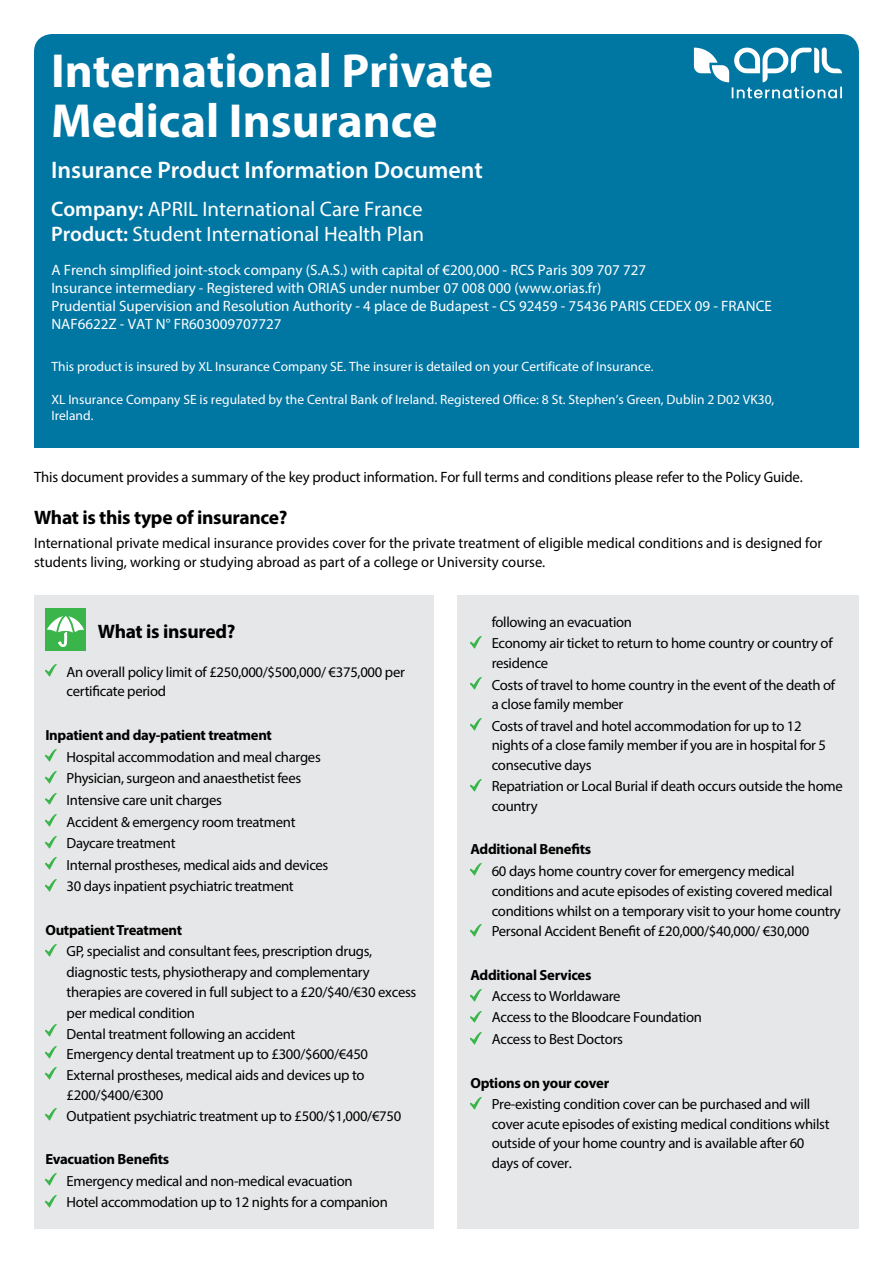
<style>
.page{position:relative;width:893px;height:1263px;background:#fff}
.page>*{position:absolute;margin:0;border:0;box-sizing:border-box;transform-origin:0 0}
.t1{font:700 48px/49.5px "Myriad Pro";color:#fff}
.t2{font:600 24px "Myriad Pro";color:#fff}
.t3{font:21px/25.2px "Myriad Pro";color:#fff}
.t4{font:700 19.5px "Myriad Pro";letter-spacing:-.015em;color:#000}
.t5{font:15px/19.5px "Myriad Pro";color:#000}
.t6{font:15px/18px "Myriad Pro";color:#fff}
.t7{font:14.7px/21.6px "Myriad Pro";letter-spacing:-.02em;color:#000}
.t8{font:700 14.7px "Myriad Pro";letter-spacing:-.02em;color:#000}
.t9{font:13.5px/16.4px "Myriad Pro";color:#fff}
.s1{font-weight:600}
</style>
<div class="page">
<div style="left:34px;top:305px;width:825px;height:143px;background:#0076a3"></div>
<div style="left:34px;top:34px;width:825px;height:335px;background:#0076a3;border-radius:18px"></div>
<div style="left:34px;top:596px;width:400px;height:633px;background:#e6e7e8"></div>
<svg style="left:45px;top:665px;width:11px;height:12px"></svg>
<svg style="left:45px;top:750px;width:11px;height:12px"></svg>
<svg style="left:45px;top:771px;width:11px;height:12px"></svg>
<svg style="left:45px;top:793px;width:11px;height:12px"></svg>
<svg style="left:45px;top:815px;width:11px;height:11px"></svg>
<svg style="left:45px;top:836px;width:11px;height:12px"></svg>
<svg style="left:45px;top:858px;width:11px;height:12px"></svg>
<svg style="left:45px;top:879px;width:11px;height:12px"></svg>
<svg style="left:45px;top:944px;width:11px;height:12px"></svg>
<svg style="left:45px;top:1024px;width:11px;height:12px"></svg>
<svg style="left:45px;top:1046px;width:11px;height:12px"></svg>
<svg style="left:45px;top:1068px;width:11px;height:12px"></svg>
<svg style="left:45px;top:1109px;width:11px;height:12px"></svg>
<svg style="left:45px;top:1174px;width:11px;height:12px"></svg>
<svg style="left:45px;top:1195px;width:11px;height:12px"></svg>
<div style="left:45px;top:608px;width:41px;height:43px;background:#39b54a"></div>
<svg style="left:47px;top:612px;width:37px;height:35px"></svg>
<div style="left:457px;top:596px;width:402px;height:633px;background:#e6e7e8"></div>
<svg style="left:470px;top:637px;width:11px;height:11px"></svg>
<svg style="left:470px;top:678px;width:11px;height:12px"></svg>
<svg style="left:470px;top:719px;width:11px;height:12px"></svg>
<svg style="left:470px;top:779px;width:11px;height:12px"></svg>
<svg style="left:470px;top:864px;width:11px;height:12px"></svg>
<svg style="left:470px;top:924px;width:11px;height:12px"></svg>
<svg style="left:470px;top:989px;width:11px;height:12px"></svg>
<svg style="left:470px;top:1011px;width:11px;height:12px"></svg>
<svg style="left:470px;top:1033px;width:11px;height:11px"></svg>
<svg style="left:470px;top:1097px;width:11px;height:12px"></svg>
<img style="left:693px;top:34px;width:166px;height:65px">
<h1 class="t1" style="left:51px;top:45px;width:444px">International Private<br>Medical Insurance</h1>
<h2 class="t2" style="left:51px;top:155px;width:433px">Insurance Product Information Document</h2>
<h3 class="t3" style="left:51px;top:196px;width:375px"><span class="s1">Company:</span> APRIL International Care France<br><span class="s1">Product:</span> Student International Health Plan</h3>
<p class="t6" style="left:51px;top:260px;width:722px">A French simplified joint-stock company (S.A.S.) with capital of €200,000 - RCS Paris 309 707 727<br>Insurance intermediary - Registered with ORIAS under number 07 008 000 (www.orias.fr)<br>Prudential Supervision and Resolution Authority - 4 place de Budapest - CS 92459 - 75436 PARIS CEDEX 09 - FRANCE NAF6622Z - VAT N° FR603009707727</p>
<p class="t9" style="left:51px;top:358px;width:604px">This product is insured by XL Insurance Company SE. The insurer is detailed on your Certificate of Insurance.</p>
<p class="t9" style="left:51px;top:391px;width:724px">XL Insurance Company SE is regulated by the Central Bank of Ireland. Registered Office: 8 St. Stephen’s Green, Dublin 2 D02 VK30,<br>Ireland.</p>
<p class="t5" style="left:34px;top:466px;width:770px">This document provides a summary of the key product information. For full terms and conditions please refer to the Policy Guide.</p>
<h3 class="t4" style="left:34px;top:505px;width:255px">What is this type of insurance?</h3>
<p class="t5" style="left:34px;top:533px;width:790px">International private medical insurance provides cover for the private treatment of eligible medical conditions and is designed for students living, working or studying abroad as part of a college or University course.</p>
<h3 class="t4" style="left:98px;top:619px;width:139px">What is insured?</h3>
<p class="t7" style="left:492px;top:611px;width:342px">following an evacuation<br>Economy air ticket to return to home country or country of</p>
<p class="t7" style="left:492px;top:652px;width:345px">residence<br>Costs of travel to home country in the event of the death of</p>
<p class="t7" style="left:492px;top:693px;width:312px">a close family member<br>Costs of travel and hotel accommodation for up to 12</p>
<p class="t7" style="left:492px;top:735px;width:336px;line-height:19.5px">nights of a close family member if you are in hospital for 5 consecutive days</p>
<p class="t7" style="left:492px;top:776px;width:353px;line-height:19.5px">Repatriation or Local Burial if death occurs outside the home country</p>
<p class="t8" style="left:470px;top:840px;width:122px">Additional Benefits</p>
<p class="t7" style="left:492px;top:860px;width:351px;line-height:20.2px">60 days home country cover for emergency medical conditions and acute episodes of existing covered medical conditions whilst on a temporary visit to your home country Personal Accident Benefit of £20,000/$40,000/ €30,000</p>
<p class="t8" style="left:470px;top:965px;width:123px">Additional Services</p>
<p class="t7" style="left:492px;top:985px;width:212px">Access to Worldaware<br>Access to the Bloodcare Foundation<br>Access to Best Doctors</p>
<p class="t8" style="left:470px;top:1073px;width:140px">Options on your cover</p>
<p class="t7" style="left:492px;top:1094px;width:339px;line-height:19.5px">Pre-existing condition cover can be purchased and will cover acute episodes of existing medical conditions whilst outside of your home country and is available after 60 days of cover.</p>
<p class="t7" style="left:67px;top:662px;width:340px;line-height:19.5px">An overall policy limit of £250,000/$500,000/ €375,000 per certificate period</p>
<p class="t8" style="left:45px;top:725px;width:228px">Inpatient and day-patient treatment</p>
<p class="t7" style="left:67px;top:746px;width:263px">Hospital accommodation and meal charges Physician, surgeon and anaesthetist fees Intensive care unit charges<br>Accident &amp; emergency room treatment Daycare treatment<br>Internal prostheses, medical aids and devices 30 days inpatient psychiatric treatment</p>
<p class="t8" style="left:45px;top:920px;width:138px">Outpatient Treatment</p>
<p class="t7" style="left:67px;top:941px;width:351px;line-height:20.5px">GP, specialist and consultant fees, prescription drugs, diagnostic tests, physiotherapy and complementary therapies are covered in full subject to a £20/$40/€30 excess per medical condition<br>Dental treatment following an accident<br>Emergency dental treatment up to £300/$600/€450<br>External prostheses, medical aids and devices up to £200/$400/€300<br>Outpatient psychiatric treatment up to £500/$1,000/€750</p>
<p class="t8" style="left:45px;top:1149px;width:125px">Evacuation Benefits</p>
<p class="t7" style="left:67px;top:1170px;width:323px">Emergency medical and non-medical evacuation<br>Hotel accommodation up to 12 nights for a companion</p>
</div>
